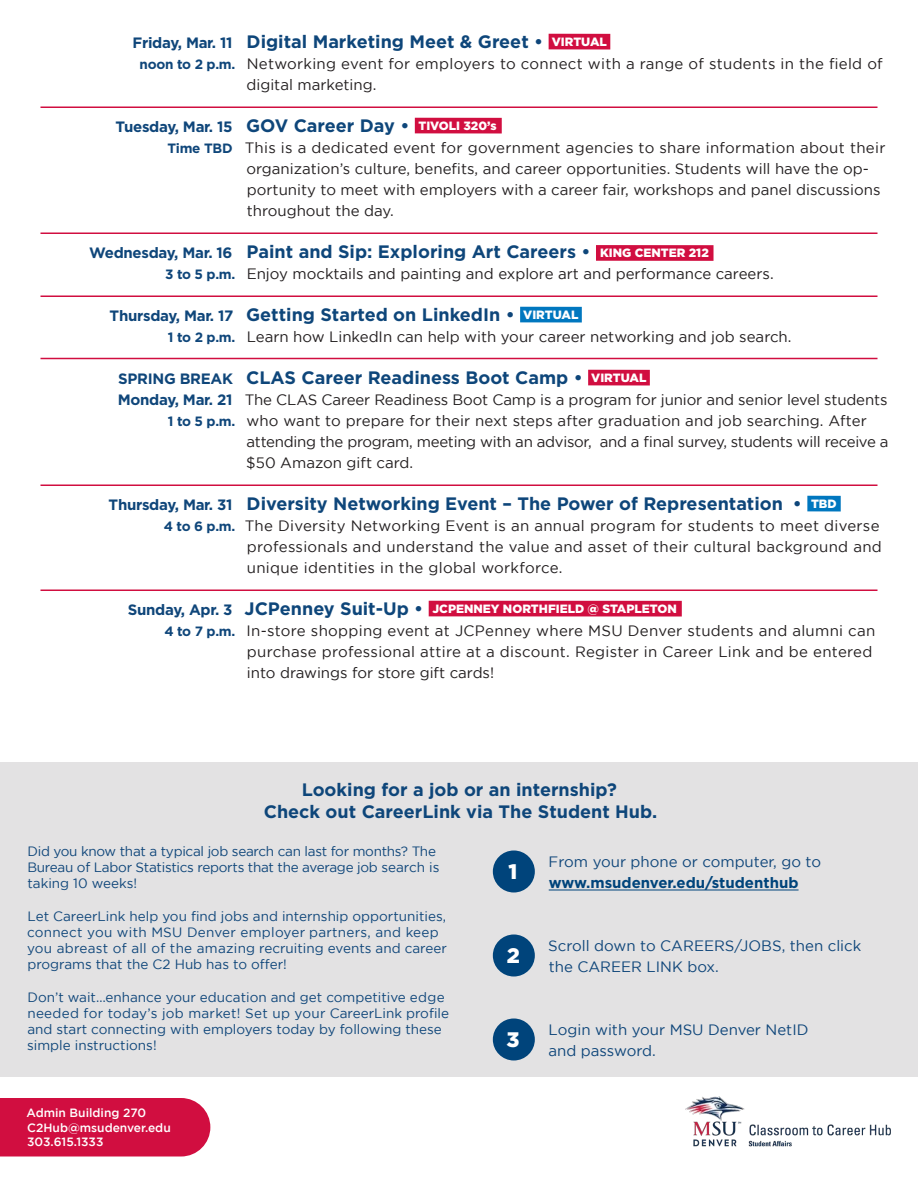
<style>
.page{position:relative;width:918px;height:1188px;background:#fff}
.page>*{position:absolute;margin:0;border:0;box-sizing:border-box;transform-origin:0 0}
.t1{font:900 21px "Gotham";color:#fff}
.t2{font:700 18px "Gotham";color:#0e467a}
.t3{font:15px/21px "Gotham";color:#231f20}
.t4{font:15px/21px "Gotham";letter-spacing:.02em;color:#231f20}
.t5{font:15px/21px "Gotham";color:#0f467a}
.t6{font:700 15px "Gotham";letter-spacing:-.02em;color:#0f467a}
.t7{font:700 15px "Gotham";color:#00447b}
.t8{font:13.5px/16.2px "Gotham";color:#0f467a}
.t9{font:13.5px/16.2px "Gotham";letter-spacing:-.02em;color:#0f467a}
.t10{font:700 13.5px "Gotham";letter-spacing:-.025em;color:#0f467a}
.t11{font:900 12px "Gotham";color:#fff}
.t12{font:500 12px/14.4px "Gotham";color:#fff}
</style>
<div class="page">
<div style="left:0;top:1098px;width:210px;height:58px;background:#d10e40"></div>
<img style="left:685px;top:1096px;width:206px;height:51px">
<div style="left:520px;top:307px;width:62px;height:15px;background:#0077bf"></div>
<div style="left:588px;top:370px;width:62px;height:15px;background:#d10e40"></div>
<div style="left:429px;top:601px;width:253px;height:16px;background:#d10e40"></div>
<div style="left:807px;top:496px;width:34px;height:16px;background:#0077bf"></div>
<div style="left:0;top:762px;width:918px;height:315px;background:#e3e2e3"></div>
<hr style="left:549px;top:890px;width:250px;height:1px;background:#00447b">
<div style="left:493px;top:850px;width:42px;height:42px;background:#00447b;border-radius:50%"></div>
<div style="left:493px;top:934px;width:42px;height:42px;background:#00447b;border-radius:50%"></div>
<div style="left:493px;top:1018px;width:42px;height:42px;background:#00447b;border-radius:50%"></div>
<div style="left:549px;top:34px;width:61px;height:15px;background:#d10e40"></div>
<div style="left:415px;top:118px;width:87px;height:15px;background:#d10e40"></div>
<div style="left:596px;top:245px;width:118px;height:16px;background:#d10e40"></div>
<hr style="left:40px;top:358px;width:838px;height:1px;background:#d10e40">
<hr style="left:40px;top:232px;width:838px;height:2px;background:#d10e40">
<hr style="left:40px;top:296px;width:838px;height:1px;background:#d10e40">
<hr style="left:40px;top:106px;width:838px;height:2px;background:#d10e40">
<hr style="left:40px;top:484px;width:838px;height:2px;background:#d10e40">
<hr style="left:40px;top:590px;width:838px;height:1px;background:#d10e40">
<p class="t6" style="left:133px;top:34px;width:101px">Friday, Mar. 11</p>
<p class="t10" style="left:140px;top:56px;width:97px">noon to 2 p.m.</p>
<p class="t6" style="left:115px;top:118px;width:119px">Tuesday, Mar. 15</p>
<p class="t10" style="left:168px;top:140px;width:67px">Time TBD</p>
<p class="t6" style="left:89px;top:244px;width:145px">Wednesday, Mar. 16</p>
<p class="t10" style="left:165px;top:266px;width:72px">3 to 5 p.m.</p>
<p class="t6" style="left:110px;top:307px;width:125px">Thursday, Mar. 17</p>
<p class="t10" style="left:168px;top:329px;width:69px">1 to 2 p.m.</p>
<p class="t6" style="left:118px;top:370px;width:116px">SPRING BREAK</p>
<p class="t6" style="left:118px;top:391px;width:116px">Monday, Mar. 21</p>
<p class="t10" style="left:168px;top:413px;width:69px">1 to 5 p.m.</p>
<p class="t6" style="left:109px;top:496px;width:125px">Thursday, Mar. 31</p>
<p class="t10" style="left:164px;top:518px;width:73px">4 to 6 p.m.</p>
<p class="t2" style="left:247px;top:31px;width:298px">Digital Marketing Meet &amp; Greet •</p>
<p class="t11" style="left:552px;top:35px;width:57px">VIRTUAL</p>
<p class="t4" style="left:247px;top:53px;width:638px">Networking event for employers to connect with a range of students in the field of digital marketing.</p>
<p class="t2" style="left:246px;top:115px;width:165px">GOV Career Day •</p>
<p class="t11" style="left:418px;top:119px;width:80px">TIVOLI 320’s</p>
<p class="t3" style="left:245px;top:137px;width:642px">This is a dedicated event for government agencies to share information about their organization’s culture, benefits, and career opportunities. Students will have the op&shy;portunity to meet with employers with a career fair, workshops and panel discussions throughout the day.</p>
<p class="t2" style="left:247px;top:241px;width:345px">Paint and Sip: Exploring Art Careers •</p>
<p class="t11" style="left:600px;top:246px;width:110px">KING CENTER 212</p>
<p class="t3" style="left:247px;top:263px;width:529px">Enjoy mocktails and painting and explore art and performance careers.</p>
<p class="t2" style="left:246px;top:304px;width:270px">Getting Started on LinkedIn •</p>
<p class="t11" style="left:523px;top:308px;width:57px">VIRTUAL</p>
<p class="t3" style="left:247px;top:326px;width:546px">Learn how LinkedIn can help with your career networking and job search.</p>
<p class="t2" style="left:246px;top:367px;width:338px">CLAS Career Readiness Boot Camp •</p>
<p class="t11" style="left:591px;top:371px;width:57px">VIRTUAL</p>
<p class="t3" style="left:245px;top:389px;width:645px">The CLAS Career Readiness Boot Camp is a program for junior and senior level students who want to prepare for their next steps after graduation and job searching. After attending the program, meeting with an advisor, and a final survey, students will receive a $50 Amazon gift card.</p>
<p class="t2" style="left:247px;top:493px;width:557px">Diversity Networking Event – The Power of Representation •</p>
<p class="t11" style="left:811px;top:497px;width:27px">TBD</p>
<p class="t4" style="left:245px;top:515px;width:639px">The Diversity Networking Event is an annual program for students to meet diverse professionals and understand the value and asset of their cultural background and unique identities in the global workforce.</p>
<p class="t6" style="left:128px;top:601px;width:106px">Sunday, Apr. 3</p>
<p class="t10" style="left:164px;top:623px;width:72px">4 to 7 p.m.</p>
<p class="t2" style="left:245px;top:598px;width:180px">JCPenney Suit-Up •</p>
<p class="t11" style="left:432px;top:602px;width:246px">JCPENNEY NORTHFIELD @ STAPLETON</p>
<p class="t4" style="left:247px;top:620px;width:630px">In-store shopping event at JCPenney where MSU Denver students and alumni can purchase professional attire at a discount. Register in Career Link and be entered into drawings for store gift cards!</p>
<p class="t2" style="left:302px;top:779px;width:317px">Looking for a job or an internship?</p>
<p class="t2" style="left:264px;top:801px;width:395px">Check out CareerLink via The Student Hub.</p>
<p class="t9" style="left:27px;top:843px;width:414px">Did you know that a typical job search can last for months? The<br>Bureau of Labor Statistics reports that the average job search is taking 10 weeks!</p>
<p class="t8" style="left:27px;top:908px;width:421px">Let CareerLink help you find jobs and internship opportunities, connect you with MSU Denver employer partners, and keep you abreast of all of the amazing recruiting events and career programs that the C2 Hub has to offer!</p>
<p class="t8" style="left:27px;top:989px;width:423px">Don’t wait…enhance your education and get competitive edge needed for today’s job market! Set up your CareerLink profile and start connecting with employers today by following these simple instructions!</p>
<p class="t12" style="left:27px;top:1106px;width:146px">Admin Building 270<br>C2Hub@msudenver.edu<br>303.615.1333</p>
<p class="t1" style="left:509px;top:860px;width:10px">1</p>
<p class="t1" style="left:507px;top:944px;width:15px">2</p>
<p class="t1" style="left:507px;top:1028px;width:15px">3</p>
<p class="t5" style="left:549px;top:851px;width:274px">From your phone or computer, go to</p>
<p class="t7" style="left:549px;top:874px;width:251px">www.msudenver.edu/studenthub</p>
<p class="t5" style="left:548px;top:935px;width:315px">Scroll down to CAREERS/JOBS, then click the CAREER LINK box.</p>
<p class="t5" style="left:549px;top:1019px;width:261px">Login with your MSU Denver NetID</p>
<p class="t5" style="left:549px;top:1040px;width:109px">and password.</p>
</div>
